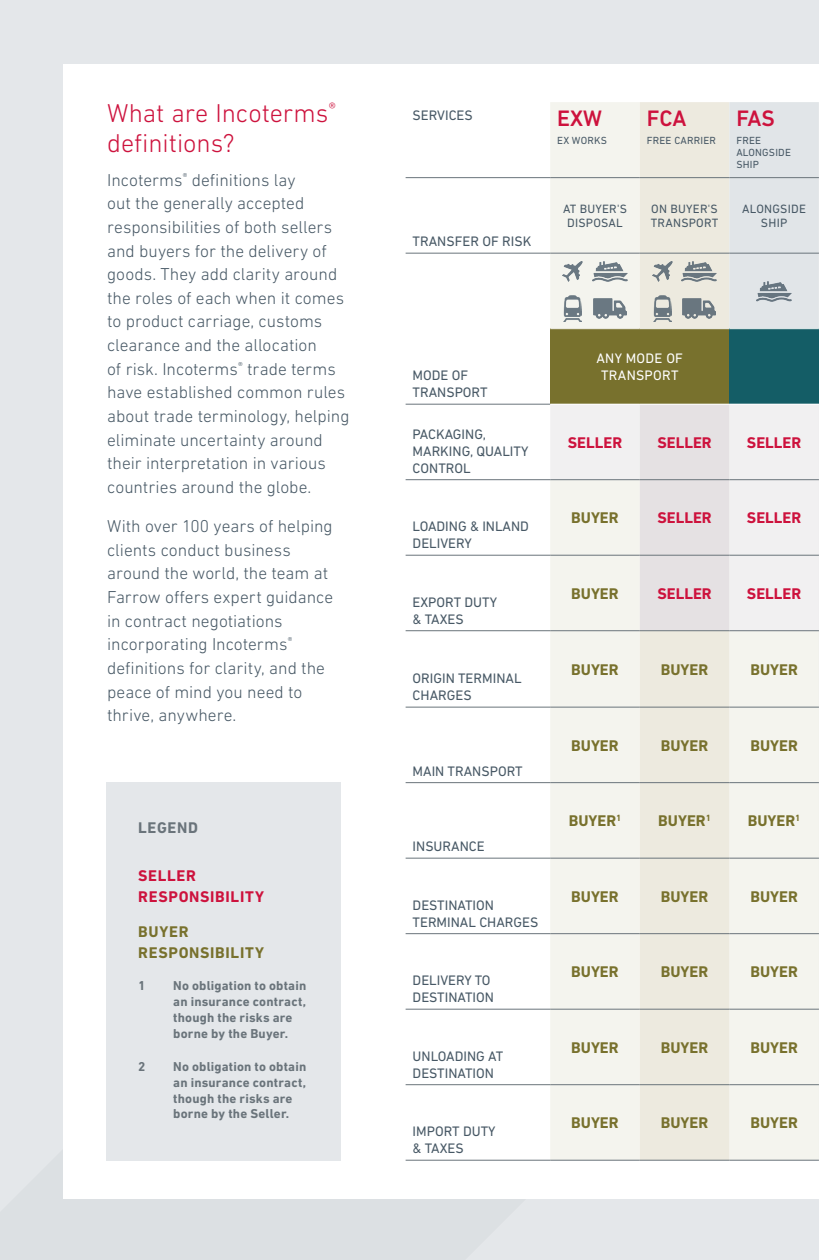
<style>
.page{position:relative;width:819px;height:1260px;background:#e4e7ea}
.page>*{position:absolute;margin:0;border:0;box-sizing:border-box;transform-origin:0 0}
.t1{font:300 26.25px/29.8px "DIN Next LT Pro";color:#cd123d}
.t2{font:500 22.75px "DIN Next LT Pro";color:#cd123d}
.t3{font:300 17.5px/23.6px "DIN Next LT Pro";color:#475865}
.t4{font:700 15.75px "DIN Next LT Pro";color:#78712d}
.t5{font:700 15.75px "DIN Next LT Pro";color:#cd123d}
.t6{font:700 15.75px/21px "DIN Next LT Pro";letter-spacing:.045em;color:#cd123d}
.t7{font:700 15.75px/21px "DIN Next LT Pro";letter-spacing:.045em;color:#78712d}
.t8{font:700 15.75px "DIN Next LT Pro";letter-spacing:.045em;color:#6a747b}
.t9{font:14px/16.8px "DIN Next LT Pro";color:#475865}
.t10{font:14px/17.5px "DIN Next LT Pro";letter-spacing:.02em;color:#fff;text-align:center}
.t11{font:700 13.12px/15.8px "DIN Next LT Pro";letter-spacing:.015em;color:#6a747b}
.t12{font:12.25px/13.8px "DIN Next LT Pro";letter-spacing:.02em;color:#475865;text-align:center}
.t13{font:10.5px/12.2px "DIN Next LT Pro";letter-spacing:.02em;color:#475865}
</style>
<div class="page">
<div style="left:63px;top:64px;width:756px;height:1135px;background:#fff"></div>
<div style="left:550px;top:102px;width:90px;height:1058px;background:#f4f4ee"></div>
<svg style="left:640px;top:102px;width:179px;height:1058px;background:#efede4"></svg>
<div style="left:550px;top:329px;width:179px;height:75px;background:#78712d"></div>
<div style="left:729px;top:329px;width:90px;height:75px;background:#145d66"></div>
<div style="left:550px;top:405px;width:90px;height:225px;background:#f4f4ee"></div>
<svg style="left:640px;top:405px;width:179px;height:302px"></svg>
<hr style="left:406px;top:177px;width:144px;height:1px;background:#6a747b">
<hr style="left:406px;top:253px;width:144px;height:1px;background:#6a747b">
<hr style="left:550px;top:177px;width:90px;height:1px;background:#6a747b">
<hr style="left:640px;top:177px;width:89px;height:1px;background:#6a747b">
<hr style="left:550px;top:253px;width:90px;height:1px;background:#6a747b">
<hr style="left:640px;top:253px;width:89px;height:1px;background:#6a747b">
<hr style="left:406px;top:404px;width:144px;height:1px;background:#6a747b">
<hr style="left:406px;top:479px;width:144px;height:1px;background:#6a747b">
<hr style="left:550px;top:479px;width:90px;height:1px;background:#6a747b">
<hr style="left:640px;top:479px;width:89px;height:1px;background:#6a747b">
<hr style="left:729px;top:479px;width:90px;height:1px;background:#6a747b">
<hr style="left:406px;top:555px;width:144px;height:1px;background:#6a747b">
<hr style="left:550px;top:555px;width:90px;height:1px;background:#6a747b">
<hr style="left:640px;top:555px;width:89px;height:1px;background:#6a747b">
<hr style="left:729px;top:555px;width:90px;height:1px;background:#6a747b">
<hr style="left:406px;top:630px;width:144px;height:1px;background:#6a747b">
<hr style="left:550px;top:630px;width:90px;height:1px;background:#6a747b">
<hr style="left:640px;top:630px;width:89px;height:1px;background:#6a747b">
<hr style="left:729px;top:630px;width:90px;height:1px;background:#6a747b">
<hr style="left:406px;top:707px;width:144px;height:1px;background:#6a747b">
<hr style="left:550px;top:707px;width:90px;height:1px;background:#6a747b">
<hr style="left:640px;top:707px;width:89px;height:1px;background:#6a747b">
<hr style="left:729px;top:707px;width:90px;height:1px;background:#6a747b">
<hr style="left:406px;top:782px;width:144px;height:1px;background:#6a747b">
<hr style="left:550px;top:782px;width:90px;height:1px;background:#6a747b">
<hr style="left:640px;top:782px;width:89px;height:1px;background:#6a747b">
<hr style="left:729px;top:782px;width:90px;height:1px;background:#6a747b">
<hr style="left:406px;top:858px;width:144px;height:1px;background:#6a747b">
<hr style="left:550px;top:858px;width:90px;height:1px;background:#6a747b">
<hr style="left:640px;top:858px;width:89px;height:1px;background:#6a747b">
<hr style="left:729px;top:858px;width:90px;height:1px;background:#6a747b">
<hr style="left:406px;top:933px;width:144px;height:1px;background:#6a747b">
<hr style="left:550px;top:933px;width:90px;height:1px;background:#6a747b">
<hr style="left:640px;top:933px;width:89px;height:1px;background:#6a747b">
<hr style="left:729px;top:933px;width:90px;height:1px;background:#6a747b">
<hr style="left:406px;top:1009px;width:144px;height:1px;background:#6a747b">
<hr style="left:550px;top:1009px;width:90px;height:1px;background:#6a747b">
<hr style="left:640px;top:1009px;width:89px;height:1px;background:#6a747b">
<hr style="left:729px;top:1009px;width:90px;height:1px;background:#6a747b">
<hr style="left:406px;top:1084px;width:144px;height:1px;background:#6a747b">
<hr style="left:550px;top:1084px;width:90px;height:1px;background:#6a747b">
<hr style="left:640px;top:1084px;width:89px;height:1px;background:#6a747b">
<hr style="left:729px;top:1084px;width:90px;height:1px;background:#6a747b">
<hr style="left:406px;top:1160px;width:144px;height:1px;background:#6a747b">
<hr style="left:550px;top:1160px;width:90px;height:1px;background:#6a747b">
<hr style="left:640px;top:1160px;width:89px;height:1px;background:#6a747b">
<hr style="left:729px;top:1160px;width:90px;height:1px;background:#6a747b">
<hr style="left:550px;top:328px;width:90px;height:1px;background:#fff">
<hr style="left:640px;top:328px;width:89px;height:1px;background:#fff">
<div style="left:729px;top:102px;width:90px;height:227px;background:#e1e5e8"></div>
<hr style="left:550px;top:404px;width:90px;height:1px;background:#fff">
<hr style="left:640px;top:404px;width:89px;height:1px;background:#fff">
<hr style="left:729px;top:404px;width:90px;height:1px;background:#fff">
<div style="left:107px;top:782px;width:234px;height:378px;background:#e4e7ea"></div>
<img style="left:592px;top:262px;width:35px;height:20px">
<img style="left:564px;top:296px;width:18px;height:25px">
<img style="left:593px;top:298px;width:33px;height:21px">
<img style="left:563px;top:262px;width:20px;height:20px">
<img style="left:682px;top:262px;width:35px;height:20px">
<img style="left:653px;top:296px;width:19px;height:25px">
<img style="left:683px;top:298px;width:33px;height:21px">
<img style="left:652px;top:262px;width:20px;height:20px">
<img style="left:757px;top:281px;width:35px;height:21px">
<h1 class="t1" style="left:107px;top:98px;width:230px">What are Incoterms<sup>® </sup>definitions?</h1>
<p class="t3" style="left:107px;top:168px;width:244px">Incoterms<sup>®</sup> definitions lay<br>out the generally accepted responsibilities of both sellers and buyers for the delivery of goods. They add clarity around the roles of each when it comes to product carriage, customs clearance and the allocation<br>of risk. Incoterms<sup>®</sup> trade terms have established common rules about trade terminology, helping eliminate uncertainty around their interpretation in various countries around the globe.</p>
<p class="t3" style="left:107px;top:514px;width:228px">With over 100 years of helping clients conduct business around the world, the team at<br>Farrow offers expert guidance in contract negotiations incorporating Incoterms<sup>® </sup>definitions for clarity, and the peace of mind you need to thrive, anywhere.</p>
<p class="t8" style="left:138px;top:818px;width:61px">LEGEND</p>
<p class="t6" style="left:138px;top:865px;width:127px">SELLER<br>RESPONSIBILITY</p>
<p class="t7" style="left:138px;top:921px;width:127px">BUYER<br>RESPONSIBILITY</p>
<p class="t11" style="left:138px;top:978px;width:9px">1</p>
<p class="t11" style="left:173px;top:978px;width:135px">No obligation to obtain an insurance contract, though the risks are borne by the Buyer.</p>
<p class="t11" style="left:173px;top:1059px;width:135px">No obligation to obtain an insurance contract, though the risks are borne by the Seller.</p>
<p class="t11" style="left:138px;top:1059px;width:9px">2</p>
<p class="t9" style="left:413px;top:106px;width:62px">SERVICES</p>
<h2 class="t2" style="left:557px;top:105px;width:46px">EXW</h2>
<p class="t13" style="left:557px;top:134px;width:51px">EX WORKS</p>
<h2 class="t2" style="left:647px;top:105px;width:41px">FCA</h2>
<p class="t13" style="left:647px;top:134px;width:71px">FREE CARRIER</p>
<h2 class="t2" style="left:736px;top:105px;width:40px">FAS</h2>
<p class="t13" style="left:736px;top:134px;width:56px">FREE<br>ALONGSIDE<br>SHIP</p>
<p class="t9" style="left:413px;top:233px;width:120px">TRANSFER OF RISK</p>
<p class="t12" style="left:563px;top:202px;width:65px">AT BUYER'S<br>DISPOSAL</p>
<p class="t12" style="left:651px;top:202px;width:69px;text-align:left">ON BUYER'S<br>TRANSPORT</p>
<p class="t12" style="left:742px;top:202px;width:65px">ALONGSIDE<br>SHIP</p>
<p class="t9" style="left:413px;top:367px;width:77px">MODE OF<br>TRANSPORT</p>
<p class="t10" style="left:597px;top:349px;width:88px">ANY MODE OF<br>TRANSPORT</p>
<p class="t9" style="left:413px;top:426px;width:117px">PACKAGING,<br>MARKING, QUALITY<br>CONTROL</p>
<p class="t5" style="left:568px;top:433px;width:56px">SELLER</p>
<p class="t5" style="left:657px;top:433px;width:56px">SELLER</p>
<p class="t5" style="left:747px;top:433px;width:56px">SELLER</p>
<p class="t9" style="left:413px;top:518px;width:118px">LOADING &amp; INLAND<br>DELIVERY</p>
<p class="t9" style="left:413px;top:594px;width:86px">EXPORT DUTY &amp; TAXES</p>
<p class="t9" style="left:413px;top:670px;width:110px">ORIGIN TERMINAL<br>CHARGES</p>
<p class="t9" style="left:413px;top:762px;width:112px">MAIN TRANSPORT</p>
<p class="t9" style="left:413px;top:838px;width:74px">INSURANCE</p>
<p class="t9" style="left:413px;top:897px;width:127px">DESTINATION<br>TERMINAL CHARGES</p>
<p class="t9" style="left:413px;top:972px;width:83px">DELIVERY TO<br>DESTINATION</p>
<p class="t9" style="left:413px;top:1048px;width:92px">UNLOADING AT<br>DESTINATION</p>
<p class="t9" style="left:413px;top:1123px;width:84px">IMPORT DUTY &amp; TAXES</p>
<p class="t4" style="left:571px;top:509px;width:49px">BUYER</p>
<p class="t5" style="left:657px;top:509px;width:56px">SELLER</p>
<p class="t5" style="left:747px;top:509px;width:56px">SELLER</p>
<p class="t4" style="left:571px;top:584px;width:49px">BUYER</p>
<p class="t5" style="left:657px;top:584px;width:56px">SELLER</p>
<p class="t5" style="left:747px;top:584px;width:56px">SELLER</p>
<p class="t4" style="left:571px;top:660px;width:49px">BUYER</p>
<p class="t4" style="left:661px;top:660px;width:49px">BUYER</p>
<p class="t4" style="left:750px;top:660px;width:49px">BUYER</p>
<p class="t4" style="left:571px;top:736px;width:49px">BUYER</p>
<p class="t4" style="left:661px;top:736px;width:49px">BUYER</p>
<p class="t4" style="left:750px;top:736px;width:49px">BUYER</p>
<p class="t4" style="left:569px;top:812px;width:54px">BUYER<sup>1</sup></p>
<p class="t4" style="left:658px;top:812px;width:54px">BUYER<sup>1</sup></p>
<p class="t4" style="left:748px;top:812px;width:54px">BUYER<sup>1</sup></p>
<p class="t4" style="left:571px;top:887px;width:49px">BUYER</p>
<p class="t4" style="left:661px;top:887px;width:49px">BUYER</p>
<p class="t4" style="left:750px;top:887px;width:49px">BUYER</p>
<p class="t4" style="left:571px;top:963px;width:49px">BUYER</p>
<p class="t4" style="left:661px;top:963px;width:49px">BUYER</p>
<p class="t4" style="left:750px;top:963px;width:49px">BUYER</p>
<p class="t4" style="left:571px;top:1038px;width:49px">BUYER</p>
<p class="t4" style="left:661px;top:1038px;width:49px">BUYER</p>
<p class="t4" style="left:750px;top:1038px;width:49px">BUYER</p>
<p class="t4" style="left:571px;top:1114px;width:49px">BUYER</p>
<p class="t4" style="left:661px;top:1114px;width:49px">BUYER</p>
<p class="t4" style="left:750px;top:1114px;width:49px">BUYER</p>
</div>
